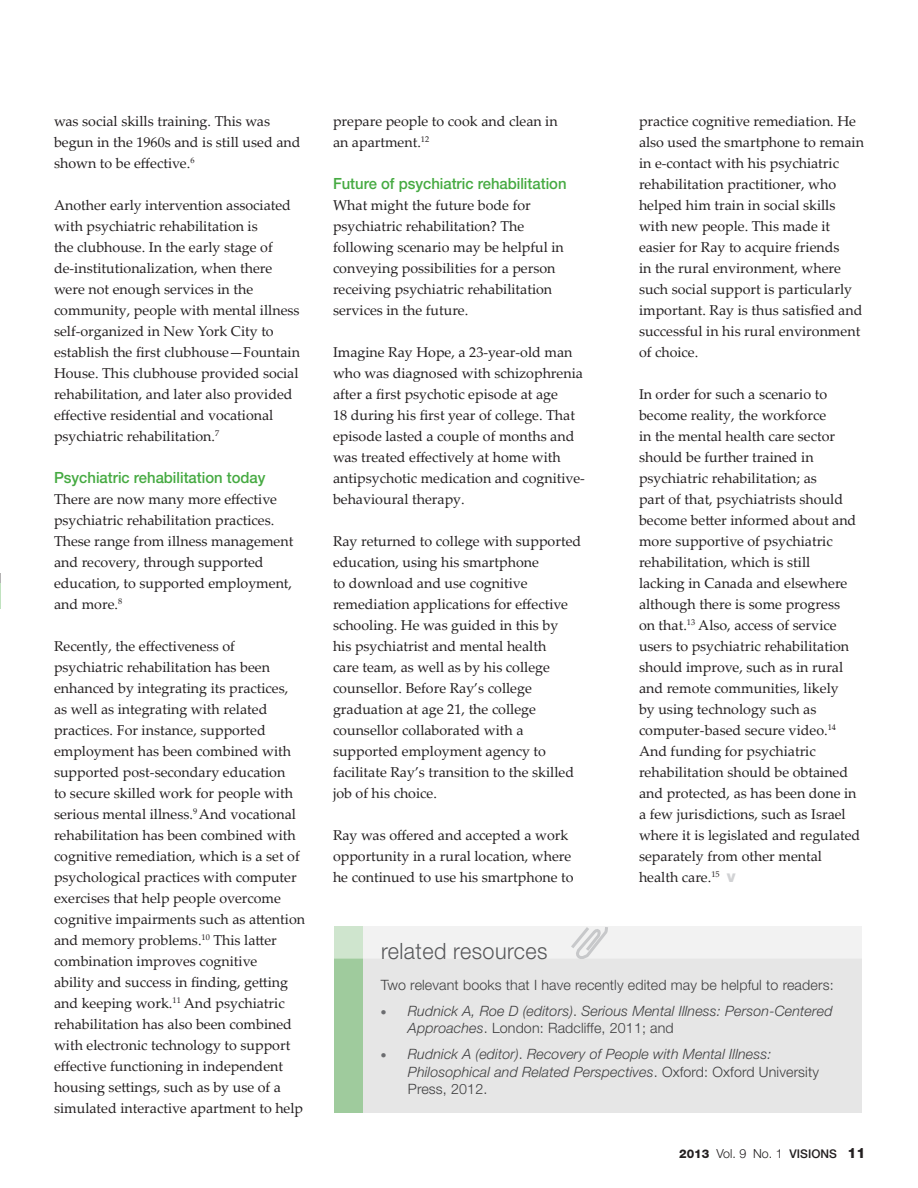
<style>
.page{position:relative;width:918px;height:1188px;background:#fff}
.page>*{position:absolute;margin:0;border:0;box-sizing:border-box;transform-origin:0 0}
.Resource_-_Heading{font:300 22.5px "Helvetica Neue LT Std";letter-spacing:.02em;color:#57585a;scale:.96 1}
.Tertiary_Subhead{font:500 15.45px "Helvetica Neue LT Std";color:#46aa42;scale:.96 1}
.Body_Text{font:14.25px/21px "Palatino Linotype";color:#231f20}
.t1{font:italic 300 14.25px/17.1px "Helvetica Neue LT Std";letter-spacing:.01em;color:#3e3e3f}
.Resource_-_body{font:300 14.25px "Helvetica Neue LT Std";letter-spacing:.01em;color:#3e3e3f}
.t2{font:300 12.45px "Helvetica Neue LT Std";color:#231f20}
.s1{font-family:"Helvetica Neue LT Std";font-weight:800;font-size:16.5px;color:#d1d2d4}
.s2{font-style:normal}
.s3{font-weight:800;font-size:12px}
.s4{font-weight:500;font-size:12px}
.s5{font-weight:800;font-size:14.25px}
</style>
<div class="page">
<svg style="left:0;top:574px;width:1px;height:35px"></svg>
<div style="left:334px;top:926px;width:528px;height:187px;background:#e6e6e6"></div>
<div style="left:334px;top:926px;width:28px;height:187px;background:#9fcb9d"></div>
<div style="left:334px;top:926px;width:528px;height:33px;background:#f2f2f2"></div>
<svg style="left:568px;top:926px;width:42px;height:33px"></svg>
<p class="Body_Text" style="left:54px;top:110px;width:248px">was social skills training. This was begun in the 1960s and is still used and shown to be effective.<sup>6</sup></p>
<p class="Body_Text" style="left:54px;top:194px;width:248px">Another early intervention associated with psychiatric rehabilitation is<br>the clubhouse. In the early stage of de-institutionalization, when there were not enough services in the community, people with mental illness self-organized in New York City to establish the first clubhouse—Fountain House. This clubhouse provided social rehabilitation, and later also provided effective residential and vocational psychiatric rehabilitation.<sup>7</sup></p>
<p class="Tertiary_Subhead" style="left:54px;top:468px;width:222px">Psychiatric rehabilitation today</p>
<p class="Body_Text" style="left:54px;top:488px;width:241px">There are now many more effective psychiatric rehabilitation practices.<br>These range from illness management and recovery, through supported education, to supported employment, and more.<sup>8</sup></p>
<p class="Body_Text" style="left:54px;top:635px;width:253px">Recently, the effectiveness of psychiatric rehabilitation has been enhanced by integrating its practices,<br>as well as integrating with related practices. For instance, supported employment has been combined with supported post-secondary education<br>to secure skilled work for people with serious mental illness.<sup>9</sup> And vocational rehabilitation has been combined with cognitive remediation, which is a set of psychological practices with computer exercises that help people overcome cognitive impairments such as attention and memory problems.<sup>10</sup> This latter combination improves cognitive<br>ability and success in finding, getting and keeping work.<sup>11</sup> And psychiatric rehabilitation has also been combined with electronic technology to support effective functioning in independent housing settings, such as by use of a simulated interactive apartment to help</p>
<p class="Body_Text" style="left:333px;top:110px;width:226px">prepare people to cook and clean in an apartment.<sup>12</sup></p>
<p class="Tertiary_Subhead" style="left:333px;top:174px;width:245px">Future of psychiatric rehabilitation</p>
<p class="Body_Text" style="left:333px;top:194px;width:232px">What might the future bode for psychiatric rehabilitation? The following scenario may be helpful in conveying possibilities for a person receiving psychiatric rehabilitation services in the future.</p>
<p class="Body_Text" style="left:333px;top:341px;width:253px">Imagine Ray Hope, a 23-year-old man who was diagnosed with schizophrenia after a first psychotic episode at age<br>18 during his first year of college. That episode lasted a couple of months and was treated effectively at home with antipsychotic medication and cognitive&shy;behavioural therapy.</p>
<p class="Body_Text" style="left:333px;top:530px;width:250px">Ray returned to college with supported education, using his smartphone<br>to download and use cognitive remediation applications for effective schooling. He was guided in this by<br>his psychiatrist and mental health<br>care team, as well as by his college counsellor. Before Ray’s college graduation at age 21, the college counsellor collaborated with a supported employment agency to facilitate Ray’s transition to the skilled job of his choice.</p>
<p class="Body_Text" style="left:333px;top:824px;width:242px">Ray was offered and accepted a work opportunity in a rural location, where he continued to use his smartphone to</p>
<p class="Body_Text" style="left:639px;top:110px;width:227px">practice cognitive remediation. He also used the smartphone to remain in e-contact with his psychiatric rehabilitation practitioner, who helped him train in social skills with new people. This made it easier for Ray to acquire friends<br>in the rural environment, where such social support is particularly important. Ray is thus satisfied and successful in his rural environment of choice.</p>
<p class="Body_Text" style="left:639px;top:383px;width:223px">In order for such a scenario to become reality, the workforce<br>in the mental health care sector should be further trained in psychiatric rehabilitation; as<br>part of that, psychiatrists should become better informed about and more supportive of psychiatric rehabilitation, which is still<br>lacking in Canada and elsewhere although there is some progress<br>on that.<sup>13</sup> Also, access of service users to psychiatric rehabilitation should improve, such as in rural and remote communities, likely<br>by using technology such as computer-based secure video.<sup>14<br></sup>And funding for psychiatric rehabilitation should be obtained and protected, as has been done in a few jurisdictions, such as Israel where it is legislated and regulated separately from other mental health care.<sup>15</sup> <span class="s1">v</span></p>
<p class="Resource_-_Heading" style="left:381px;top:937px;width:175px">related resources</p>
<p class="Resource_-_body" style="left:381px;top:976px;width:454px">Two relevant books that I have recently edited may be helpful to readers:</p>
<p class="t1" style="left:408px;top:1002px;width:426px">Rudnick A, Roe D (editors)<span class="s2">.</span> Serious Mental Illness: Person-Centered<br>Approaches<span class="s2">. London: Radcliffe, 2011; and</span></p>
<p class="t1" style="left:408px;top:1046px;width:413px">Rudnick A (editor)<span class="s2">.</span> Recovery of People with Mental Illness:<br>Philosophical and Related Perspectives<span class="s2">. Oxford: Oxford University<br>Press, 2012.</span></p>
<p class="t2" style="left:679px;top:1146px;width:188px"><span class="s3">2013</span> Vol. 9 No. 1 <span class="s4">VISIONS</span> <span class="s5">11</span></p>
</div>
